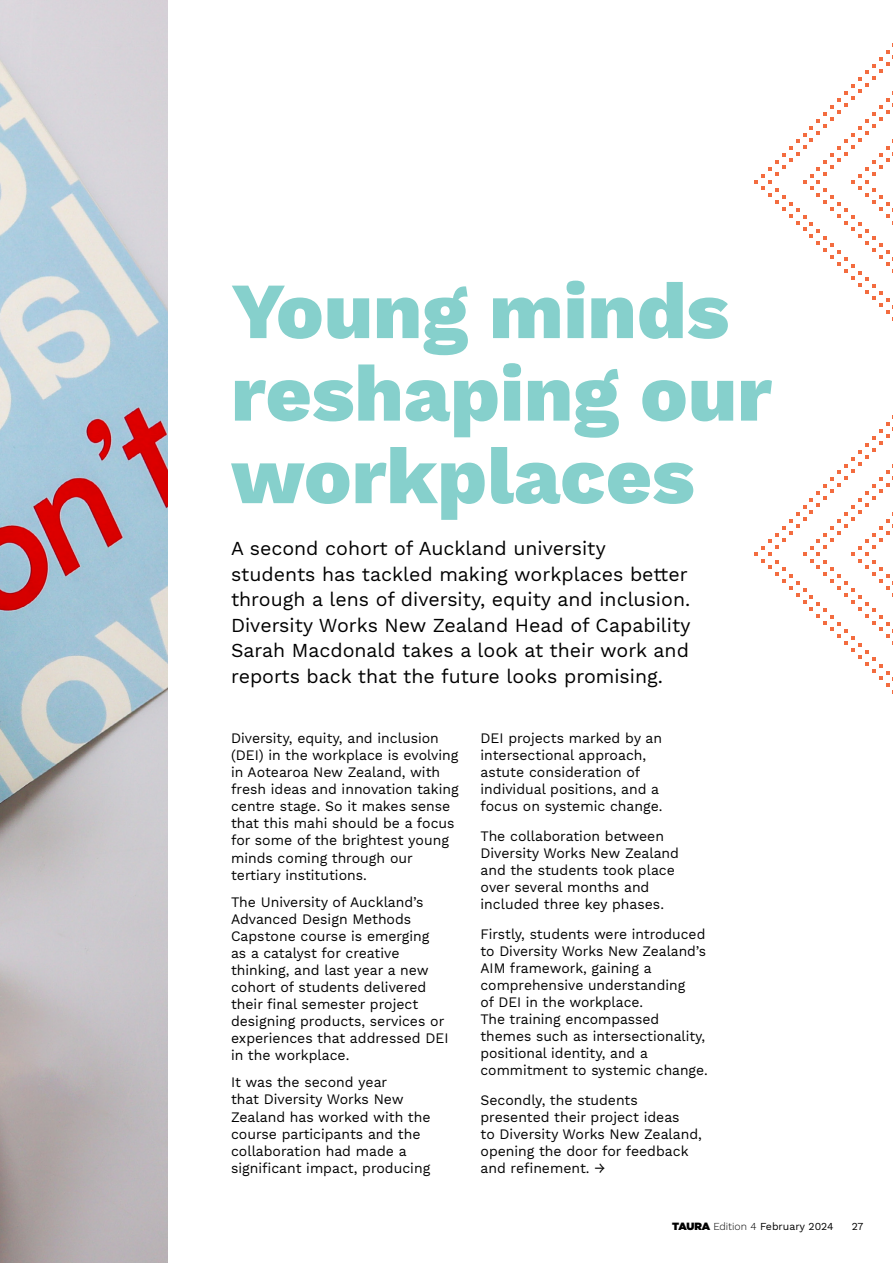
<style>
.page{position:relative;width:893px;height:1263px;background:#fff}
.page>*{position:absolute;margin:0;border:0;box-sizing:border-box;transform-origin:0 0}
.t1{font:800 79.5px/82.5px "Work Sans";color:#86d0cc}
.t2{font:19.5px/25.5px "Work Sans";color:#000}
.t3{font:14.25px/17.1px "Work Sans";color:#000}
.t4{font:10.5px "Work Sans";color:#000}
.s1{font-family:"Gotham";font-weight:900}
.s2{font-weight:300}
</style>
<div class="page">
<img style="left:0;top:0;width:168px;height:1263px">
<svg style="left:754px;top:43px;width:139px;height:278px"></svg>
<svg style="left:754px;top:416px;width:139px;height:277px"></svg>
<h1 class="t1" style="left:231px;top:274px;width:542px">Young minds reshaping our workplaces</h1>
<p class="t2" style="left:231px;top:537px;width:461px">A second cohort of Auckland university students has tackled making workplaces better through a lens of diversity, equity and inclusion.<br>Diversity Works New Zealand Head of Capability Sarah Macdonald takes a look at their work and reports back that the future looks promising.</p>
<p class="t3" style="left:231px;top:730px;width:229px">Diversity, equity, and inclusion (DEI) in the workplace is evolving in Aotearoa New Zealand, with fresh ideas and innovation taking centre stage. So it makes sense that this mahi should be a focus for some of the brightest young minds coming through our tertiary institutions.</p>
<p class="t3" style="left:231px;top:894px;width:219px">The University of Auckland’s<br>Advanced Design Methods<br>Capstone course is emerging<br>as a catalyst for creative thinking, and last year a new cohort of students delivered their final semester project designing products, services or experiences that addressed DEI in the workplace.</p>
<p class="t3" style="left:231px;top:1074px;width:201px">It was the second year<br>that Diversity Works New<br>Zealand has worked with the course participants and the collaboration had made a significant impact, producing</p>
<p class="t3" style="left:480px;top:730px;width:184px">DEI projects marked by an intersectional approach, astute consideration of individual positions, and a focus on systemic change.</p>
<p class="t3" style="left:480px;top:828px;width:200px">The collaboration between<br>Diversity Works New Zealand and the students took place over several months and included three key phases.</p>
<p class="t3" style="left:480px;top:926px;width:229px">Firstly, students were introduced to Diversity Works New Zealand’s<br>AIM framework, gaining a comprehensive understanding<br>of DEI in the workplace.<br>The training encompassed themes such as intersectionality, positional identity, and a commitment to systemic change.</p>
<p class="t3" style="left:480px;top:1092px;width:223px">Secondly, the students presented their project ideas<br>to Diversity Works New Zealand, opening the door for feedback and refinement. →</p>
<p class="t4" style="left:672px;top:1220px;width:163px"><span class="s1">TAURA</span> <span class="s2">Edition 4</span> February 2024</p>
<p class="t4" style="left:852px;top:1220px;width:13px">27</p>
</div>
